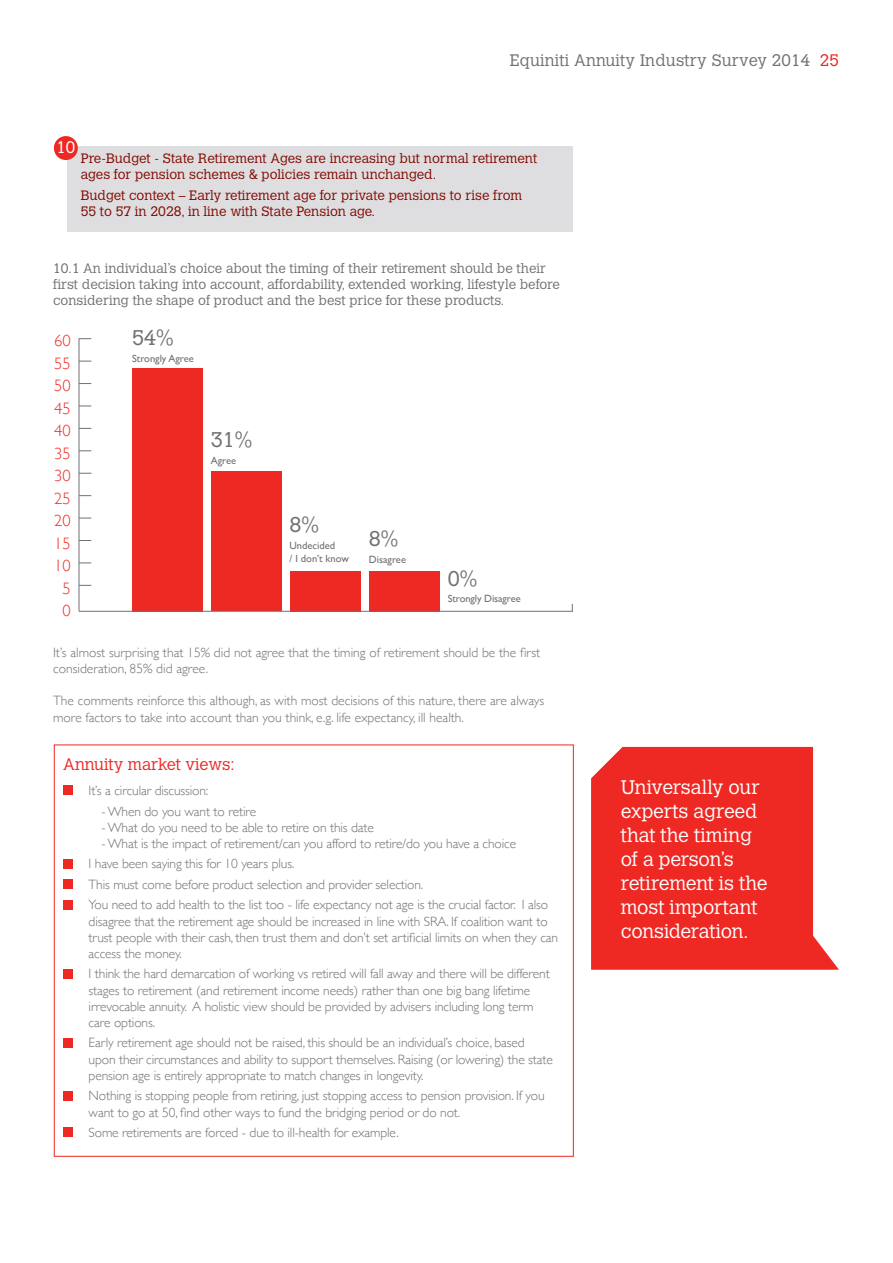
<style>
.page{position:relative;width:893px;height:1263px;background:#fff}
.page>*{position:absolute;margin:0;border:0;box-sizing:border-box;transform-origin:0 0}
.t1{font:300 21px "Calvert";color:#717074}
.t2{font:300 19.5px/24px "Calvert";letter-spacing:-.01em;color:#fff}
.t3{font:300 16.5px "Calvert";letter-spacing:.01em;color:#717074}
.t4{font:300 16.5px/22.5px "Gill Sans";color:#ee2823;text-align:center}
.t5{font:300 16.5px "Calvert";color:#ee2823}
.t6{font:300 16.5px "Calvert";color:#fff}
.t7{font:300 13.5px/16.2px "Gill Sans";letter-spacing:-.01em;color:#717074}
.t8{font:300 13.5px/16.2px "Calvert";color:#820a01}
.t9{font:300 13.5px/16.2px "Calvert";color:#717074}
.t10{font:10.5px/12.6px "Gill Sans";color:#717074}
.s1{color:#ee2823}
</style>
<div class="page">
<div style="left:68px;top:146px;width:505px;height:86px;background:#dedee1"></div>
<div style="left:54px;top:136px;width:24px;height:24px;background:#ee2823;border-radius:50%"></div>
<div style="left:63px;top:786px;width:9px;height:9px;background:#ee2823"></div>
<div style="left:63px;top:859px;width:9px;height:9px;background:#ee2823"></div>
<div style="left:63px;top:879px;width:9px;height:10px;background:#ee2823"></div>
<div style="left:63px;top:900px;width:9px;height:9px;background:#ee2823"></div>
<div style="left:63px;top:969px;width:9px;height:9px;background:#ee2823"></div>
<div style="left:63px;top:1038px;width:9px;height:9px;background:#ee2823"></div>
<div style="left:63px;top:1091px;width:9px;height:9px;background:#ee2823"></div>
<div style="left:63px;top:1128px;width:9px;height:9px;background:#ee2823"></div>
<div style="left:290px;top:571px;width:71px;height:40px;background:#ee2823"></div>
<hr style="left:79px;top:338px;width:1px;height:273px;background:#717074">
<svg style="left:79px;top:562px;width:12px;height:1px"></svg>
<svg style="left:79px;top:338px;width:12px;height:1px"></svg>
<svg style="left:79px;top:361px;width:12px;height:1px"></svg>
<svg style="left:79px;top:406px;width:12px;height:1px"></svg>
<svg style="left:79px;top:450px;width:12px;height:1px"></svg>
<svg style="left:79px;top:473px;width:12px;height:1px"></svg>
<svg style="left:79px;top:495px;width:12px;height:1px"></svg>
<svg style="left:79px;top:518px;width:12px;height:1px"></svg>
<svg style="left:79px;top:585px;width:12px;height:1px"></svg>
<div style="left:132px;top:368px;width:71px;height:243px;background:#ee2823"></div>
<div style="left:211px;top:471px;width:71px;height:140px;background:#ee2823"></div>
<div style="left:369px;top:571px;width:71px;height:40px;background:#ee2823"></div>
<hr style="left:79px;top:611px;width:494px;height:1px;background:#717074">
<svg style="left:591px;top:747px;width:248px;height:223px;background:#ef3f3a"></svg>
<p class="t3" style="left:510px;top:51px;width:331px">Equiniti Annuity Industry Survey 2014 <span class="s1">25</span></p>
<p class="t6" style="left:56px;top:138px;width:20px">10</p>
<p class="t8" style="left:81px;top:150px;width:458px">Pre-Budget - State Retirement Ages are increasing but normal retirement ages for pension schemes &amp; policies remain unchanged.</p>
<p class="t8" style="left:81px;top:187px;width:443px">Budget context – Early retirement age for private pensions to rise from<br>55 to 57 in 2028, in line with State Pension age.</p>
<p class="t9" style="left:53px;top:260px;width:508px">10.1 An individual’s choice about the timing of their retirement should be their first decision taking into account, affordability, extended working, lifestyle before considering the shape of product and the best price for these products.</p>
<p class="t4" style="left:54px;top:329px;width:18px">60<br>55<br>50<br>45<br>40<br>35<br>30<br>25<br>20<br>15<br>10<br>5<br>0</p>
<h1 class="t1" style="left:132px;top:326px;width:43px">54%</h1>
<p class="t10" style="left:132px;top:352px;width:63px">Strongly Agree</p>
<h1 class="t1" style="left:211px;top:427px;width:43px">31%</h1>
<p class="t10" style="left:211px;top:454px;width:27px">Agree</p>
<h1 class="t1" style="left:289px;top:513px;width:31px">8%</h1>
<p class="t10" style="left:289px;top:539px;width:61px">Undecided<br>/ I don’t know</p>
<h1 class="t1" style="left:369px;top:527px;width:31px">8%</h1>
<p class="t10" style="left:369px;top:553px;width:39px">Disagree</p>
<h1 class="t1" style="left:448px;top:566px;width:31px">0%</h1>
<p class="t10" style="left:448px;top:592px;width:74px">Strongly Disagree</p>
<p class="t7" style="left:53px;top:644px;width:489px">It’s almost surprising that 15% did not agree that the timing of retirement should be the first consideration, 85% did agree.</p>
<p class="t7" style="left:53px;top:692px;width:493px">The comments reinforce this although, as with most decisions of this nature, there are always more factors to take into account than you think, e.g. life expectancy, ill health.</p>
<p class="t5" style="left:63px;top:755px;width:173px">Annuity market views:</p>
<p class="t7" style="left:89px;top:782px;width:121px">It’s a circular discussion:</p>
<p class="t7" style="left:101px;top:802px;width:156px">- When do you want to retire</p>
<p class="t7" style="left:101px;top:819px;width:274px">- What do you need to be able to retire on this date</p>
<p class="t7" style="left:89px;top:833px;width:461px;line-height:20.4px;text-indent:13px">- What is the impact of retirement/can you afford to retire/do you have a choice<br>I have been saying this for 10 years plus.<br>This must come before product selection and provider selection.<br>You need to add health to the list too - life expectancy not age is the crucial factor. I also</p>
<p class="t7" style="left:89px;top:912px;width:471px">disagree that the retirement age should be increased in line with SRA. If coalition want to trust people with their cash, then trust them and don’t set artificial limits on when they can access the money.</p>
<p class="t7" style="left:89px;top:965px;width:463px">I think the hard demarcation of working vs retired will fall away and there will be different stages to retirement (and retirement income needs) rather than one big bang lifetime irrevocable annuity. A holistic view should be provided by advisers including long term care options.</p>
<p class="t7" style="left:89px;top:1034px;width:466px">Early retirement age should not be raised, this should be an individual’s choice, based upon their circumstances and ability to support themselves. Raising (or lowering) the state pension age is entirely appropriate to match changes in longevity.</p>
<p class="t7" style="left:89px;top:1087px;width:457px">Nothing is stopping people from retiring, just stopping access to pension provision. If you want to go at 50, find other ways to fund the bridging period or do not.</p>
<p class="t7" style="left:89px;top:1124px;width:312px">Some retirements are forced - due to ill-health for example.</p>
<h2 class="t2" style="left:621px;top:775px;width:148px">Universally our experts agreed that the timing of a person’s retirement is the most important consideration.</h2>
</div>
